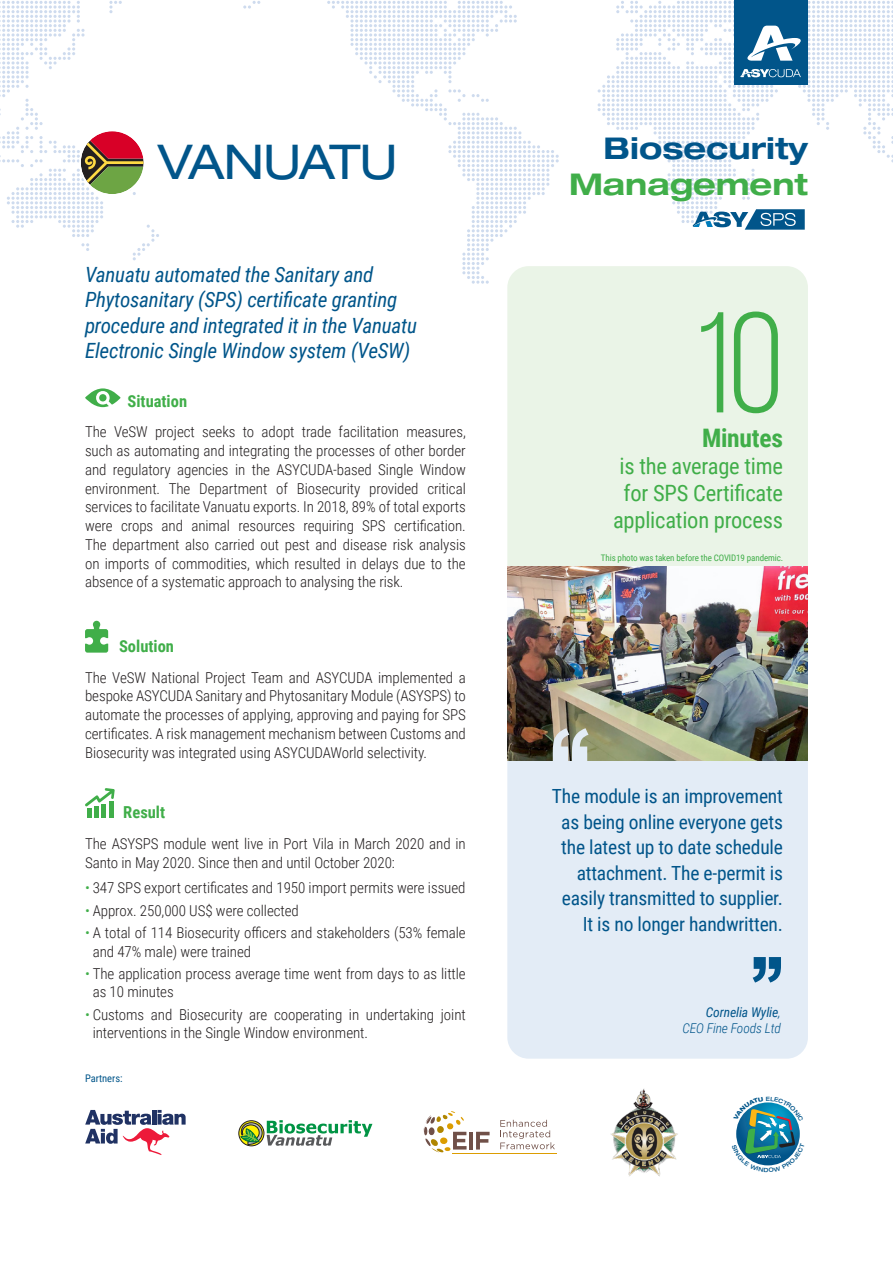
<style>
.page{position:relative;width:893px;height:1263px;background:#fff}
.page>*{position:absolute;margin:0;border:0;box-sizing:border-box;transform-origin:0 0}
.t1{font:142.8px "Bebas Neue";color:#40ae49}
.t2{font:expanded 48px "Helvetica Neue LT Std";letter-spacing:-.04em;color:#01558a}
.t3{font:700 expanded 30px "Helvetica Neue LT Std";color:#01558a}
.t4{font:700 expanded 30px "Helvetica Neue LT Std";color:#40ae49}
.t5{font:700 25.5px "Roboto Condensed";letter-spacing:-.01em;color:#40ae49}
.t6{font:22.5px/27px "Roboto Condensed";letter-spacing:-.01em;color:#40ae49;text-align:center}
.t7{font:italic 21px/25.5px "Roboto Condensed";letter-spacing:-.01em;color:#01558a}
.t8{font:19.5px/25.5px "Roboto Condensed";letter-spacing:-.01em;color:#01558a;text-align:right}
.t9{font:700 16.5px "Roboto Condensed";color:#40ae49}
.t10{font:300 15px/18.8px "Roboto Condensed";letter-spacing:-.005em;color:#231f20}
.t11{font:italic 300 13.5px/15.8px "Roboto Condensed";letter-spacing:-.01em;color:#01558a;text-align:right}
.t12{font:10.5px "Roboto Condensed";color:#01558a}
.t13{font:9px "Roboto Condensed";letter-spacing:-.01em;color:#40ae49}
.s1{color:#40ae49}
.s2{font-weight:400}
</style>
<div class="page">
<div style="left:507px;top:266px;width:301px;height:423px;background:#eaf4e7;border-radius:21px"></div>
<div style="left:507px;top:669px;width:301px;height:390px;background:#e3ecf6;border-radius:21px"></div>
<img style="left:507px;top:566px;width:301px;height:194px">
<svg style="left:243px;top:1px;width:17px;height:8px"></svg>
<svg style="left:327px;top:1px;width:232px;height:283px"></svg>
<svg style="left:85px;top:788px;width:30px;height:30px"></svg>
<svg style="left:85px;top:388px;width:36px;height:19px"></svg>
<svg style="left:753px;top:957px;width:28px;height:25px"></svg>
<svg style="left:85px;top:621px;width:23px;height:32px"></svg>
<svg style="left:0;top:1px;width:159px;height:259px"></svg>
<svg style="left:553px;top:728px;width:35px;height:33px"></svg>
<img style="left:610px;top:1089px;width:68px;height:88px">
<div style="left:239px;top:1121px;width:25px;height:25px;border:1px solid #231f20;border-radius:50%"></div>
<svg style="left:241px;top:1120px;width:131px;height:26px"></svg>
<hr style="left:452px;top:1153px;width:105px;height:1px;background:#dc9d01">
<hr style="left:469px;top:1132px;width:4px;height:17px;background:#705048">
<svg style="left:476px;top:1132px;width:14px;height:17px"></svg>
<svg style="left:423px;top:1111px;width:44px;height:41px"></svg>
<svg style="left:500px;top:1120px;width:55px;height:29px"></svg>
<svg style="left:85px;top:1110px;width:101px;height:45px"></svg>
<svg style="left:598px;top:1px;width:295px;height:229px"></svg>
<svg style="left:736px;top:1102px;width:64px;height:64px"></svg>
<h2 class="t2" style="left:158px;top:133px;width:241px">VANUATU</h2>
<h3 class="t7" style="left:85px;top:261px;width:334px">Vanuatu automated the Sanitary and Phytosanitary (SPS) certificate granting procedure and integrated it in the Vanuatu Electronic Single Window system (VeSW)</h3>
<p class="t9" style="left:128px;top:389px;width:61px">Situation</p>
<p class="t10" style="left:85px;top:422px;width:382px;text-align:justify">The VeSW project seeks to adopt trade facilitation measures, such as automating and integrating the processes of other border and regulatory agencies in the ASYCUDA-based Single Window environment. The Department of Biosecurity provided critical services to facilitate Vanuatu exports. In 2018, 89% of total exports were crops and animal resources requiring SPS certification.<br>The department also carried out pest and disease risk analysis on imports of commodities, which resulted in delays due to the absence of a systematic approach to analysing the risk.</p>
<p class="t9" style="left:119px;top:635px;width:56px">Solution</p>
<p class="t10" style="left:85px;top:667px;width:382px;text-align:justify">The VeSW National Project Team and ASYCUDA implemented a bespoke ASYCUDA Sanitary and Phytosanitary Module (ASYSPS) to automate the processes of applying, approving and paying for SPS certificates. A risk management mechanism between Customs and Biosecurity was integrated using ASYCUDAWorld selectivity.</p>
<p class="t9" style="left:123px;top:801px;width:43px">Result</p>
<p class="t10" style="left:85px;top:834px;width:382px">The ASYSPS module went live in Port Vila in March 2020 and in<br>Santo in May 2020. Since then and until October 2020:</p>
<p class="t10" style="left:85px;top:878px;width:382px"><span class="s1">•</span> 347 SPS export certificates and 1950 import permits were issued</p>
<p class="t10" style="left:85px;top:900px;width:215px"><span class="s1">•</span> Approx. 250,000 US$ were collected</p>
<p class="t10" style="left:93px;top:922px;width:375px;text-indent:-8px"><span class="s1">•</span> A total of 114 Biosecurity officers and stakeholders (53% female and 47% male) were trained</p>
<p class="t10" style="left:93px;top:963px;width:375px;text-indent:-8px"><span class="s1">•</span> The application process average time went from days to as little as 10 minutes</p>
<p class="t10" style="left:93px;top:1004px;width:375px;text-indent:-8px"><span class="s1">•</span> Customs and Biosecurity are cooperating in undertaking joint interventions in the Single Window environment.</p>
<p class="t12" style="left:85px;top:1071px;width:39px">Partners:</p>
<h3 class="t3" style="left:603px;top:129px;width:206px">Biosecurity</h3>
<h3 class="t4" style="left:569px;top:165px;width:240px">Management</h3>
<h1 class="t1" style="left:692px;top:287px;width:92px">10</h1>
<h3 class="t5" style="left:702px;top:420px;width:82px">Minutes</h3>
<h3 class="t6" style="left:613px;top:451px;width:171px">is the average time for SPS Certificate application process</h3>
<p class="t13" style="left:601px;top:552px;width:184px">This photo was taken before the COVID19 pandemic.</p>
<h3 class="t8" style="left:552px;top:783px;width:233px">The module is an improvement as being online everyone gets the latest up to date schedule attachment. The e-permit is easily transmitted to supplier.<br>It is no longer handwritten.</h3>
<p class="t11" style="left:682px;top:1004px;width:100px"><span class="s2">Cornelia Wylie</span>,<br>CEO Fine Foods Ltd</p>
</div>
